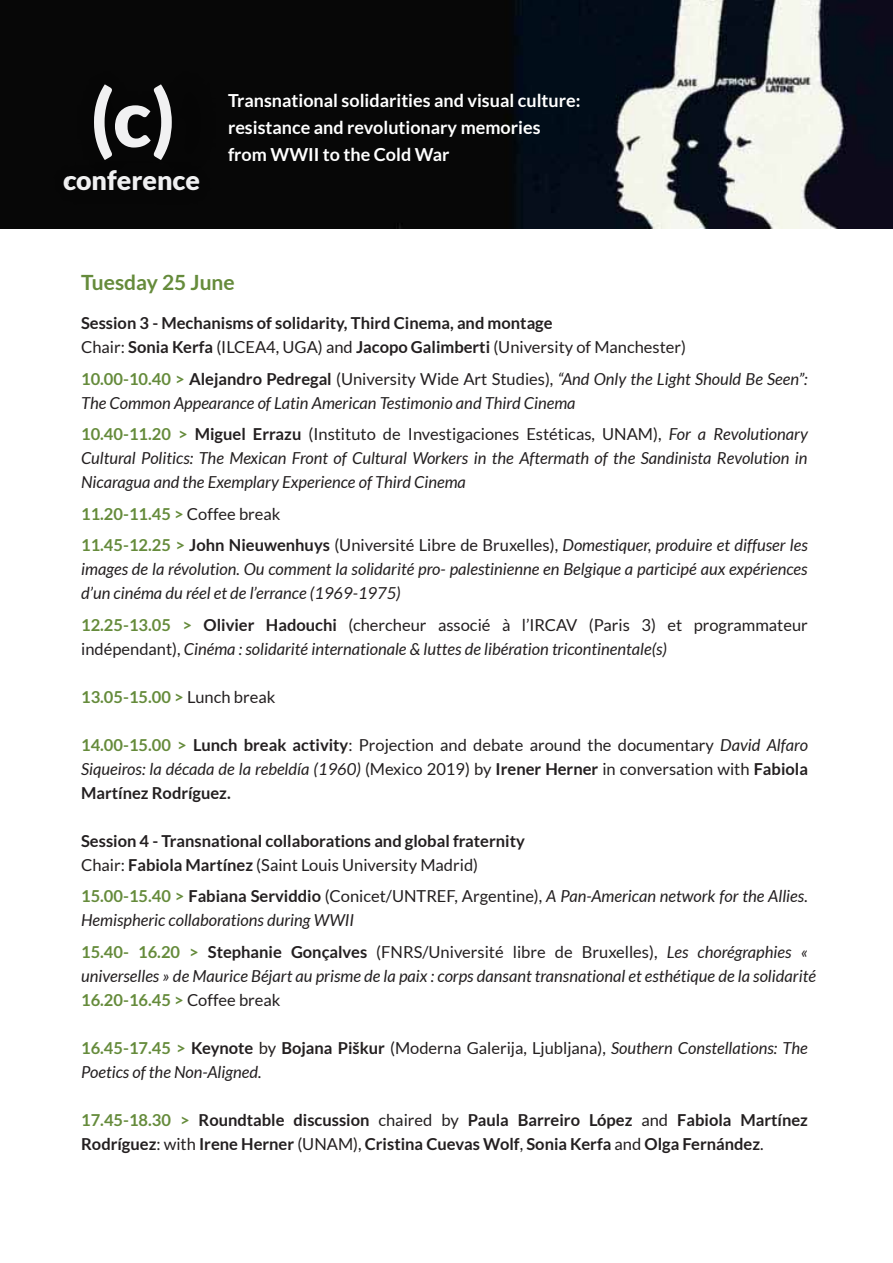
<style>
.page{position:relative;width:893px;height:1263px;background:#fff}
.page>*{position:absolute;margin:0;border:0;box-sizing:border-box;transform-origin:0 0}
.t1{font:900 78.9px "Lato";color:#f1f1f2}
.t2{font:900 26.85px "Lato";color:#f1f1f2}
.t3{font:700 21px "Lato";color:#658b3b}
.t4{font:700 18px/27px "Lato";color:#fff}
.t5{font:italic 16.5px/24px "Lato";color:#231f20}
.t6{font:700 16.5px/24px "Lato";color:#231f20}
.t7{font:16.5px/24px "Lato";color:#231f20}
.t8{font:700 16.5px "Lato";color:#658b3b}
.s1{font-weight:400}
.s2{font-weight:700;font-style:normal;color:#658b3b}
.s3{font-weight:700;font-style:normal}
.s4{font-style:normal}
.s5{font-weight:700;color:#658b3b}
.s6{font-weight:700}
.s7{font-style:italic}
.s8{font-weight:400;color:#231f20}
.s9{color:#658b3b}
</style>
<div class="page">
<img style="left:0;top:0;width:893px;height:228px">
<div style="left:42px;top:145px;width:179px;height:73px;background:#070707"></div>
<div style="left:68px;top:56px;width:157px;height:128px;background:#060606"></div>
<h1 class="t1" style="left:91px;top:72px;width:86px">(c)</h1>
<h2 class="t2" style="left:63px;top:165px;width:139px">conference</h2>
<p class="t4" style="left:228px;top:87px;width:354px">Transnational solidarities and visual culture: resistance and revolutionary memories from WWII to the Cold War</p>
<p class="t3" style="left:81px;top:270px;width:155px">Tuesday 25 June</p>
<p class="t6" style="left:81px;top:311px;width:607px">Session 3 - Mechanisms of solidarity, Third Cinema, and montage<br><span class="s1">Chair:</span> Sonia Kerfa <span class="s1">(ILCEA4, UGA) and</span> Jacopo Galimberti <span class="s1">(University of Manchester)</span></p>
<p class="t5" style="left:81px;top:367px;width:728px"><span class="s2">10.00-10.40 &gt;</span> <span class="s3">Alejandro Pedregal</span> <span class="s4">(University Wide Art Studies),</span> “And Only the Light Should Be Seen”:<br>The Common Appearance of Latin American Testimonio and Third Cinema</p>
<p class="t5" style="left:81px;top:422px;width:728px;text-align:justify"><span class="s2">10.40-11.20 &gt;</span> <span class="s3">Miguel Errazu</span> <span class="s4">(Instituto de Investigaciones Estéticas, UNAM),</span> For a Revolutionary Cultural Politics: The Mexican Front of Cultural Workers in the Aftermath of the Sandinista Revolution in Nicaragua and the Exemplary Experience of Third Cinema</p>
<p class="t7" style="left:81px;top:498px;width:728px;line-height:31.5px"><span class="s5">11.20-11.45 &gt;</span> Coffee break<br><span class="s5">11.45-12.25 &gt;</span> <span class="s6">John Nieuwenhuys</span> (Université Libre de Bruxelles), <span class="s7">Domestiquer, produire et diffuser les</span></p>
<p class="t5" style="left:81px;top:557px;width:728px">images de la révolution. Ou comment la solidarité pro- palestinienne en Belgique a participé aux expériences d’un cinéma du réel et de l’errance (1969-1975)</p>
<p class="t5" style="left:81px;top:613px;width:728px"><span class="s2">12.25-13.05 &gt;</span> <span class="s3">Olivier Hadouchi</span> <span class="s4">(chercheur associé à l’IRCAV (Paris 3) et programmateur indépendant),</span> Cinéma : solidarité internationale &amp; luttes de libération tricontinentale(s)</p>
<p class="t8" style="left:81px;top:687px;width:196px">13.05-15.00 &gt; <span class="s8">Lunch break</span></p>
<p class="t7" style="left:81px;top:732px;width:728px;text-align:justify"><span class="s5">14.00-15.00 &gt;</span> <span class="s6">Lunch break activity</span>: Projection and debate around the documentary <span class="s7">David Alfaro Siqueiros: la década de la rebeldía (1960)</span> (Mexico 2019) by <span class="s6">Irener Herner</span> in conversation with <span class="s6">Fabiola Martínez Rodríguez.</span></p>
<p class="t6" style="left:81px;top:828px;width:445px">Session 4 - Transnational collaborations and global fraternity<br><span class="s1">Chair:</span> Fabiola Martínez <span class="s1">(Saint Louis University Madrid)</span></p>
<p class="t5" style="left:81px;top:884px;width:728px"><span class="s2">15.00-15.40 &gt;</span> <span class="s3">Fabiana Serviddio</span> <span class="s4">(Conicet/UNTREF, Argentine),</span> A Pan-American network for the Allies.<br>Hemispheric collaborations during WWII</p>
<p class="t5" style="left:81px;top:940px;width:736px"><span class="s2">15.40- 16.20 &gt;</span> <span class="s3">Stephanie Gonçalves</span> <span class="s4">(FNRS/Université libre de Bruxelles),</span> Les chorégraphies « universelles » de Maurice Béjart au prisme de la paix : corps dansant transnational et esthétique de la solidarité<br><span class="s2">16.20-16.45 &gt;</span> <span class="s4">Coffee break</span></p>
<p class="t5" style="left:81px;top:1036px;width:728px"><span class="s2">16.45-17.45 &gt;</span> <span class="s3">Keynote</span> <span class="s4">by</span> <span class="s3">Bojana Piškur</span> <span class="s4">(Moderna Galerija, Ljubljana),</span> Southern Constellations: The<br>Poetics of the Non-Aligned.</p>
<p class="t6" style="left:81px;top:1107px;width:728px"><span class="s9">17.45-18.30 &gt;</span> Roundtable discussion <span class="s1">chaired by</span> Paula Barreiro López <span class="s1">and</span> Fabiola Martínez<br>Rodríguez<span class="s1">: with</span> Irene Herner <span class="s1">(UNAM),</span> Cristina Cuevas Wolf<span class="s1">,</span> Sonia Kerfa <span class="s1">and</span> Olga Fernández<span class="s1">.</span></p>
</div>
